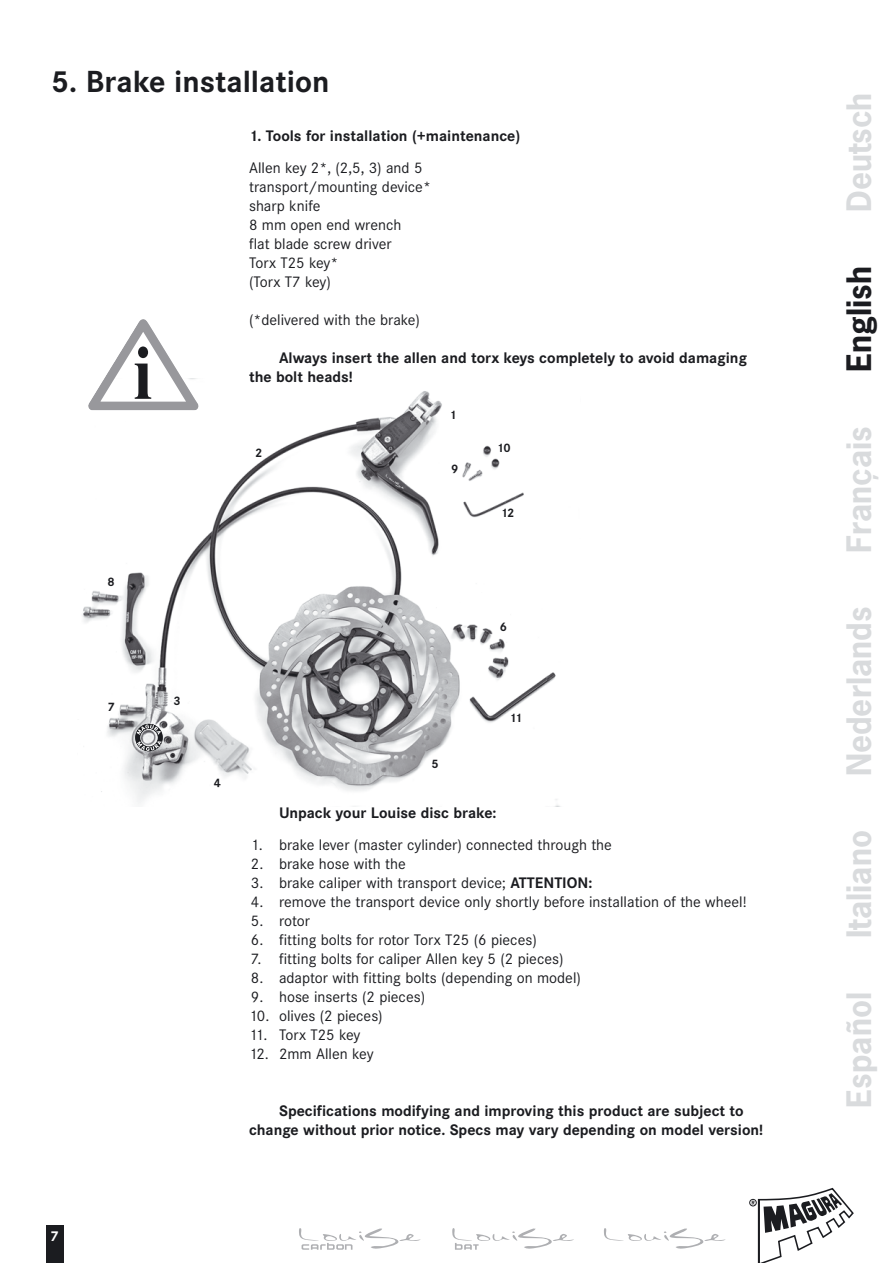
<style>
.page{position:relative;width:893px;height:1263px;background:#fff}
.page>*{position:absolute;margin:0;border:0;box-sizing:border-box;transform-origin:0 0}
.t1{font:700 31.65px "News Gothic";color:#d9dbdd}
.t2{font:700 31.65px "Corporate S";color:#1b1c20}
.t3{font:700 31.65px "News Gothic";color:#1b1c20}
.t4{font:15.9px/19px "Corporate S";color:#1b1c20}
.t5{font:700 15.9px/19px "Corporate S";color:#1b1c20}
.t6{font:700 14.85px "Corporate S";color:#fff}
.t7{font:700 12.75px "Corporate S";color:#1b1c20}
.s1{font-weight:700}
</style>
<div class="page">
<img style="left:82px;top:391px;width:477px;height:415px">
<svg style="left:135px;top:724px;width:28px;height:27px"></svg>
<div style="left:749px;top:1199px;width:8px;height:7px;border:1px solid #1b1c20;border-radius:50%"></div>
<svg style="left:752px;top:1187px;width:102px;height:76px"></svg>
<svg style="left:604px;top:1228px;width:122px;height:20px"></svg>
<svg style="left:452px;top:1228px;width:122px;height:22px"></svg>
<svg style="left:299px;top:1228px;width:122px;height:22px"></svg>
<div style="left:46px;top:1225px;width:18px;height:38px;background:#1b1c20"></div>
<svg style="left:88px;top:319px;width:111px;height:91px"></svg>
<h1 class="t2" style="left:51px;top:71px;width:280px">5. Brake installation</h1>
<p class="t5" style="left:249px;top:128px;width:273px">1. Tools for installation (+maintenance)</p>
<p class="t4" style="left:249px;top:160px;width:183px">Allen key 2*, (2,5, 3) and 5 transport/mounting device* sharp knife<br>8 mm open end wrench<br>flat blade screw driver<br>Torx T25 key*<br>(Torx T7 key)</p>
<p class="t4" style="left:249px;top:312px;width:173px">(*delivered with the brake)</p>
<p class="t5" style="left:249px;top:350px;width:499px;text-indent:30px">Always insert the allen and torx keys completely to avoid damaging the bolt heads!</p>
<p class="t7" style="left:108px;top:578px;width:9px">8</p>
<p class="t7" style="left:107px;top:703px;width:9px">7</p>
<p class="t6" style="left:50px;top:1231px;width:10px">7</p>
<p class="t7" style="left:255px;top:449px;width:9px">2</p>
<p class="t7" style="left:449px;top:410px;width:9px">1</p>
<p class="t7" style="left:451px;top:464px;width:9px">9</p>
<p class="t7" style="left:497px;top:444px;width:15px">10</p>
<p class="t7" style="left:501px;top:508px;width:15px">12</p>
<p class="t7" style="left:174px;top:697px;width:9px">3</p>
<p class="t7" style="left:500px;top:623px;width:9px">6</p>
<p class="t7" style="left:214px;top:778px;width:9px">4</p>
<p class="t7" style="left:431px;top:760px;width:9px">5</p>
<p class="t7" style="left:509px;top:714px;width:14px">11</p>
<p class="t5" style="left:279px;top:805px;width:219px">Unpack your Louise disc brake:</p>
<p class="t4" style="left:251px;top:837px;width:363px">1. brake lever (master cylinder) connected through the</p>
<p class="t4" style="left:251px;top:856px;width:156px">2. brake hose with the</p>
<p class="t4" style="left:251px;top:875px;width:343px">3. brake caliper with transport device; <span class="s1">ATTENTION:</span></p>
<p class="t4" style="left:251px;top:894px;width:497px">4. remove the transport device only shortly before installation of the wheel!</p>
<p class="t4" style="left:251px;top:913px;width:61px">5. rotor</p>
<p class="t4" style="left:251px;top:932px;width:287px">6. fitting bolts for rotor Torx T25 (6 pieces)</p>
<p class="t4" style="left:251px;top:951px;width:314px">7. fitting bolts for caliper Allen key 5 (2 pieces)</p>
<p class="t4" style="left:251px;top:970px;width:332px">8. adaptor with fitting bolts (depending on model)</p>
<p class="t4" style="left:251px;top:989px;width:176px">9. hose inserts (2 pieces)</p>
<p class="t4" style="left:249px;top:1008px;width:135px">10. olives (2 pieces)</p>
<p class="t4" style="left:249px;top:1027px;width:113px">11. Torx T25 key</p>
<p class="t4" style="left:249px;top:1046px;width:126px">12. 2mm Allen key</p>
<p class="t5" style="left:249px;top:1103px;width:516px;text-indent:30px">Specifications modifying and improving this product are subject to change without prior notice. Specs may vary depending on model version!</p>
<h1 class="t1" style="left:847px;top:212px;width:121px;rotate:-90deg">Deutsch</h1>
<h1 class="t3" style="left:847px;top:372px;width:107px;rotate:-90deg">English</h1>
<h1 class="t1" style="left:847px;top:553px;width:128px;rotate:-90deg">Français</h1>
<h1 class="t1" style="left:847px;top:776px;width:171px;rotate:-90deg">Nederlands</h1>
<h1 class="t1" style="left:847px;top:938px;width:109px;rotate:-90deg">Italiano</h1>
<h1 class="t1" style="left:847px;top:1107px;width:117px;rotate:-90deg">Español</h1>
</div>
